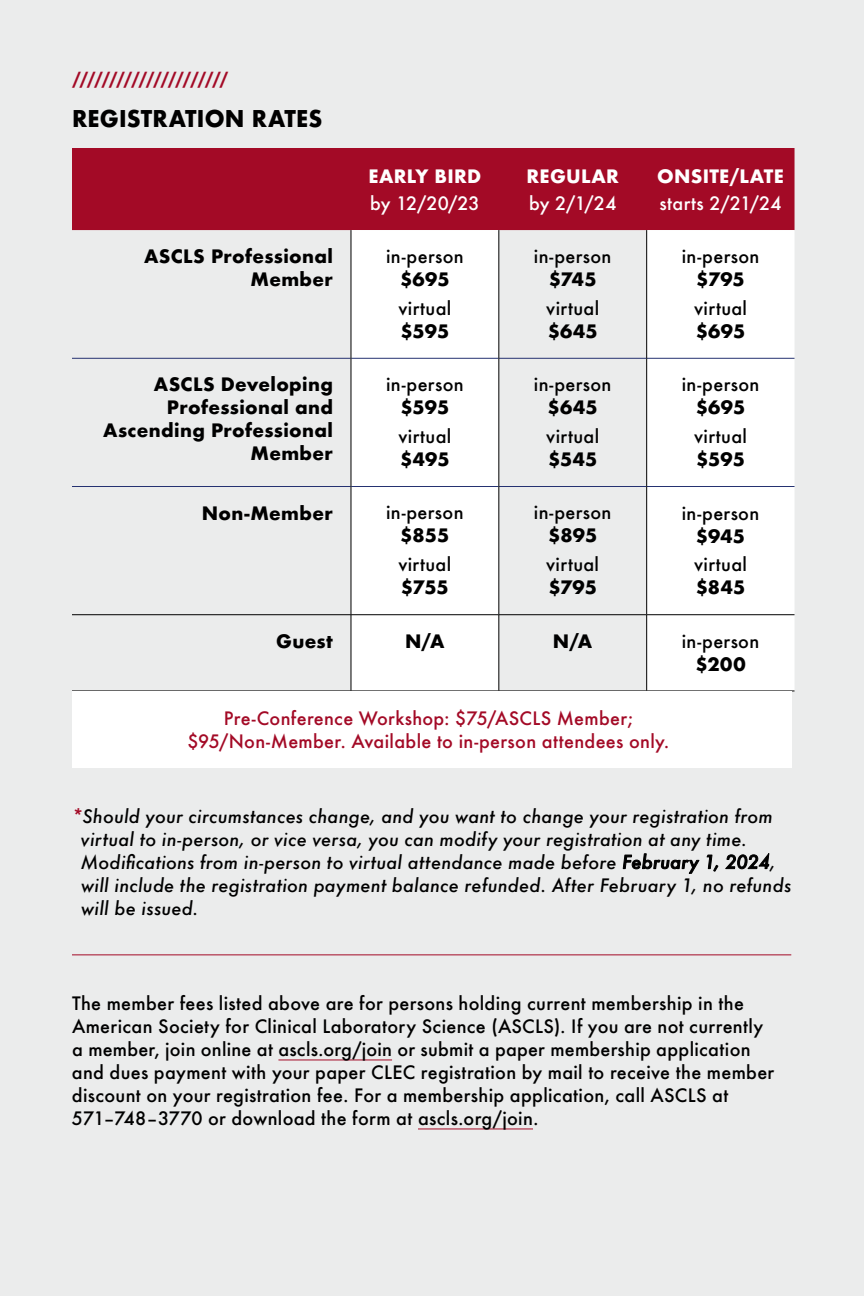
<style>
.page{position:relative;width:864px;height:1296px;background:#ebecec}
.page>*{position:absolute;margin:0;border:0;box-sizing:border-box;transform-origin:0 0}
.t1{font:700 22.4px "Futura";letter-spacing:.005em;color:#000;scale:.96 1}
.t2{font:500 18px/23px "Futura";letter-spacing:.02em;color:#000}
.t3{font:italic 500 18px/23px "Futura";letter-spacing:.015em;color:#000}
.t4{font:700 18px/23px "Futura";letter-spacing:.02em;color:#000;text-align:right}
.t5{font:500 18px/23px "Futura";letter-spacing:.02em;color:#a30a26;text-align:center}
.t6{font:500 18px "Futura";letter-spacing:.02em;color:#fff}
.t7{font:700 18px "Futura";letter-spacing:.015em;color:#fff}
.t8{font:700 16px "Futura";color:#a30a26}
.s1{color:#a30a26}
</style>
<div class="page">
<div style="left:72px;top:148px;width:723px;height:82px;background:#a30a26"></div>
<svg style="left:352px;top:230px;width:443px;height:461px;fill:#fff"></svg>
<hr style="left:72px;top:358px;width:279px;height:1px;background:#253271">
<hr style="left:351px;top:358px;width:148px;height:1px;background:#253271">
<hr style="left:499px;top:358px;width:147px;height:1px;background:#253271">
<hr style="left:647px;top:358px;width:148px;height:1px;background:#253271">
<hr style="left:72px;top:486px;width:279px;height:1px;background:#253271">
<hr style="left:351px;top:486px;width:148px;height:1px;background:#253271">
<hr style="left:499px;top:486px;width:147px;height:1px;background:#253271">
<hr style="left:647px;top:486px;width:148px;height:1px;background:#253271">
<hr style="left:72px;top:614px;width:279px;height:1px;background:#000">
<hr style="left:351px;top:614px;width:148px;height:1px;background:#000">
<hr style="left:499px;top:614px;width:148px;height:1px;background:#000">
<hr style="left:647px;top:614px;width:148px;height:1px;background:#000">
<hr style="left:646px;top:230px;width:1px;height:128px;background:#000">
<hr style="left:646px;top:358px;width:1px;height:129px;background:#000">
<hr style="left:646px;top:487px;width:1px;height:127px;background:#000">
<hr style="left:646px;top:615px;width:1px;height:76px;background:#000">
<hr style="left:351px;top:230px;width:1px;height:128px;background:#000">
<hr style="left:498px;top:230px;width:1px;height:128px;background:#000">
<hr style="left:351px;top:358px;width:1px;height:129px;background:#000">
<hr style="left:498px;top:358px;width:1px;height:129px;background:#000">
<hr style="left:351px;top:487px;width:1px;height:127px;background:#000">
<hr style="left:498px;top:487px;width:1px;height:127px;background:#000">
<hr style="left:351px;top:615px;width:1px;height:76px;background:#000">
<hr style="left:498px;top:615px;width:1px;height:76px;background:#000">
<hr style="left:647px;top:691px;width:148px;height:1px;background:#000">
<hr style="left:278px;top:1059px;width:114px;height:1px;background:#a30a26">
<hr style="left:418px;top:1128px;width:115px;height:1px;background:#a30a26">
<hr style="left:72px;top:955px;width:719px;height:1px;background:#a30a26">
<div style="left:72px;top:691px;width:720px;height:77px;background:#fff"></div>
<p class="t8" style="left:72px;top:71px;width:158px">/////////////////////</p>
<p class="t1" style="left:72px;top:108px;width:263px">REGISTRATION RATES</p>
<p class="t7" style="left:369px;top:167px;width:114px">EARLY BIRD</p>
<p class="t6" style="left:370px;top:195px;width:111px">by 12/20/23</p>
<p class="t4" style="left:144px;top:246px;width:190px">ASCLS Professional<br>Member</p>
<p class="t2" style="left:386px;top:246px;width:79px">in-person</p>
<p class="t4" style="left:400px;top:269px;width:51px">$695</p>
<p class="t2" style="left:398px;top:298px;width:54px">virtual</p>
<p class="t4" style="left:400px;top:321px;width:50px">$595</p>
<p class="t4" style="left:103px;top:374px;width:231px">ASCLS Developing<br>Professional and<br>Ascending Professional<br>Member</p>
<p class="t2" style="left:386px;top:374px;width:79px">in-person</p>
<p class="t4" style="left:400px;top:397px;width:50px">$595</p>
<p class="t2" style="left:398px;top:426px;width:54px">virtual</p>
<p class="t4" style="left:400px;top:449px;width:51px">$495</p>
<p class="t4" style="left:202px;top:503px;width:133px">Non-Member</p>
<p class="t2" style="left:386px;top:503px;width:79px">in-person</p>
<p class="t4" style="left:400px;top:525px;width:51px">$855</p>
<p class="t2" style="left:398px;top:554px;width:54px">virtual</p>
<p class="t4" style="left:401px;top:577px;width:50px">$755</p>
<p class="t7" style="left:526px;top:167px;width:94px">REGULAR</p>
<p class="t6" style="left:529px;top:195px;width:89px">by 2/1/24</p>
<p class="t2" style="left:534px;top:246px;width:79px">in-person</p>
<p class="t4" style="left:549px;top:269px;width:49px">$745</p>
<p class="t2" style="left:546px;top:298px;width:54px">virtual</p>
<p class="t4" style="left:548px;top:321px;width:52px">$645</p>
<p class="t2" style="left:534px;top:374px;width:79px">in-person</p>
<p class="t4" style="left:548px;top:397px;width:52px">$645</p>
<p class="t2" style="left:546px;top:426px;width:54px">virtual</p>
<p class="t4" style="left:548px;top:449px;width:51px">$545</p>
<p class="t2" style="left:534px;top:503px;width:79px">in-person</p>
<p class="t4" style="left:548px;top:525px;width:51px">$895</p>
<p class="t2" style="left:546px;top:554px;width:54px">virtual</p>
<p class="t4" style="left:548px;top:577px;width:50px">$795</p>
<p class="t7" style="left:657px;top:167px;width:128px">ONSITE/LATE</p>
<p class="t6" style="left:660px;top:195px;width:124px">starts 2/21/24</p>
<p class="t2" style="left:682px;top:246px;width:79px">in-person</p>
<p class="t4" style="left:696px;top:269px;width:50px">$795</p>
<p class="t2" style="left:694px;top:298px;width:54px">virtual</p>
<p class="t4" style="left:696px;top:321px;width:51px">$695</p>
<p class="t2" style="left:682px;top:374px;width:79px">in-person</p>
<p class="t4" style="left:696px;top:397px;width:51px">$695</p>
<p class="t2" style="left:694px;top:426px;width:54px">virtual</p>
<p class="t4" style="left:696px;top:449px;width:50px">$595</p>
<p class="t2" style="left:682px;top:503px;width:79px">in-person</p>
<p class="t4" style="left:696px;top:525px;width:51px">$945</p>
<p class="t2" style="left:694px;top:554px;width:54px">virtual</p>
<p class="t4" style="left:696px;top:577px;width:51px">$845</p>
<p class="t4" style="left:276px;top:631px;width:58px">Guest</p>
<p class="t4" style="left:405px;top:631px;width:41px">N/A</p>
<p class="t4" style="left:553px;top:631px;width:41px">N/A</p>
<p class="t2" style="left:682px;top:631px;width:79px">in-person</p>
<p class="t4" style="left:695px;top:654px;width:52px">$200</p>
<p class="t5" style="left:187px;top:709px;width:484px">Pre-Conference Workshop: $75/ASCLS Member; $95/Non-Member. Available to in-person attendees only.</p>
<p class="t3" style="left:81px;top:804px;width:712px;text-indent:-9px"><span class="s1">*</span>Should your circumstances change, and you want to change your registration from virtual to in-person, or vice versa, you can modify your registration at any time.<br>Modifications from in-person to virtual attendance made before February 1, 2024, will include the registration payment balance refunded. After February 1, no refunds will be issued.</p>
<p class="t2" style="left:72px;top:993px;width:704px">The member fees listed above are for persons holding current membership in the American Society for Clinical Laboratory Science (ASCLS). If you are not currently a member, join online at ascls.org/join or submit a paper membership application and dues payment with your paper CLEC registration by mail to receive the member discount on your registration fee. For a membership application, call ASCLS at 571–748–3770 or download the form at ascls.org/join.</p>
</div>
